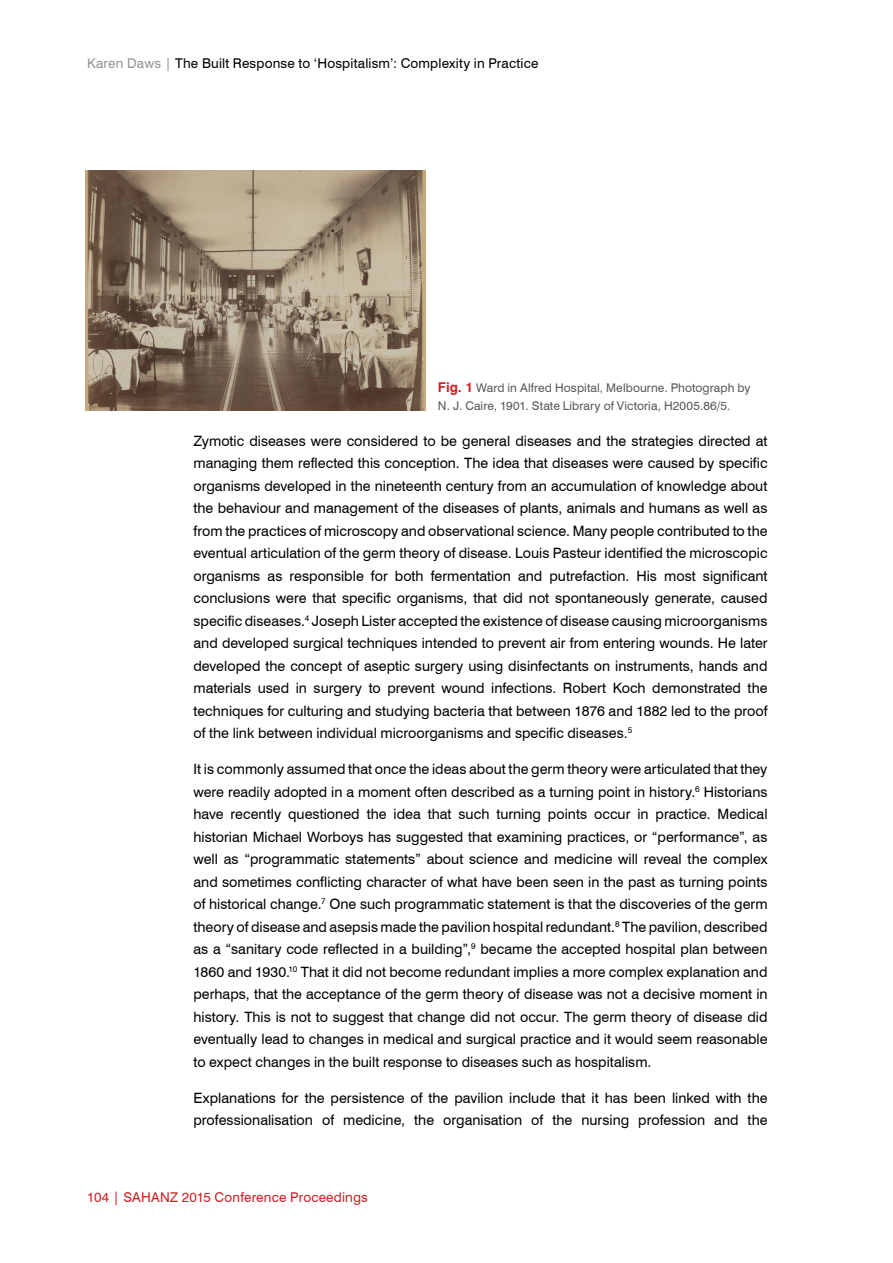
<style>
.page{position:relative;width:893px;height:1263px;background:#fff}
.page>*{position:absolute;margin:0;border:0;box-sizing:border-box;transform-origin:0 0}
.t1{font:14.25px/22.5px "Swiss 721 BT";color:#000;text-align:justify}
.t2{font:13.5px "Swiss 721 BT";letter-spacing:.015em;color:#000}
.t3{font:13.5px "Swiss 721 BT";letter-spacing:.015em;color:#cf1f25}
.t4{font:12px/18px "Swiss 721 BT";letter-spacing:.01em;color:#58595b}
.s1{color:#939598}
.s2{font-weight:700;font-size:13.5px;color:#cf1f25}
</style>
<div class="page">
<img style="left:85px;top:170px;width:340px;height:240px">
<p class="t2" style="left:87px;top:54px;width:453px"><span class="s1">Karen Daws |</span> The Built Response to ‘Hospitalism’: Complexity in Practice</p>
<p class="t4" style="left:438px;top:379px;width:314px"><span class="s2">Fig. 1</span> Ward in Alfred Hospital, Melbourne. Photograph by<br>N. J. Caire, 1901. State Library of Victoria, H2005.86/5.</p>
<p class="t1" style="left:193px;top:429px;width:576px">Zymotic diseases were considered to be general diseases and the strategies directed at managing them reflected this conception. The idea that diseases were caused by specific organisms developed in the nineteenth century from an accumulation of knowledge about the behaviour and management of the diseases of plants, animals and humans as well as from the practices of microscopy and observational science. Many people contributed to the eventual articulation of the germ theory of disease. Louis Pasteur identified the microscopic organisms as responsible for both fermentation and putrefaction. His most significant conclusions were that specific organisms, that did not spontaneously generate, caused specific diseases.<sup>4</sup> Joseph Lister accepted the existence of disease causing microorganisms and developed surgical techniques intended to prevent air from entering wounds. He later developed the concept of aseptic surgery using disinfectants on instruments, hands and materials used in surgery to prevent wound infections. Robert Koch demonstrated the techniques for culturing and studying bacteria that between 1876 and 1882 led to the proof of the link between individual microorganisms and specific diseases.<sup>5</sup></p>
<p class="t1" style="left:193px;top:758px;width:576px">It is commonly assumed that once the ideas about the germ theory were articulated that they were readily adopted in a moment often described as a turning point in history.<sup>6</sup> Historians have recently questioned the idea that such turning points occur in practice. Medical historian Michael Worboys has suggested that examining practices, or “performance”, as well as “programmatic statements” about science and medicine will reveal the complex and sometimes conflicting character of what have been seen in the past as turning points of historical change.<sup>7</sup> One such programmatic statement is that the discoveries of the germ theory of disease and asepsis made the pavilion hospital redundant.<sup>8</sup> The pavilion, described as a “sanitary code reflected in a building”,<sup>9</sup> became the accepted hospital plan between 1860 and 1930.<sup>10</sup> That it did not become redundant implies a more complex explanation and perhaps, that the acceptance of the germ theory of disease was not a decisive moment in history. This is not to suggest that change did not occur. The germ theory of disease did eventually lead to changes in medical and surgical practice and it would seem reasonable to expect changes in the built response to diseases such as hospitalism.</p>
<p class="t1" style="left:193px;top:1086px;width:576px">Explanations for the persistence of the pavilion include that it has been linked with the professionalisation of medicine, the organisation of the nursing profession and the</p>
<p class="t3" style="left:87px;top:1188px;width:282px">104 | SAHANZ 2015 Conference Proceedings</p>
</div>
